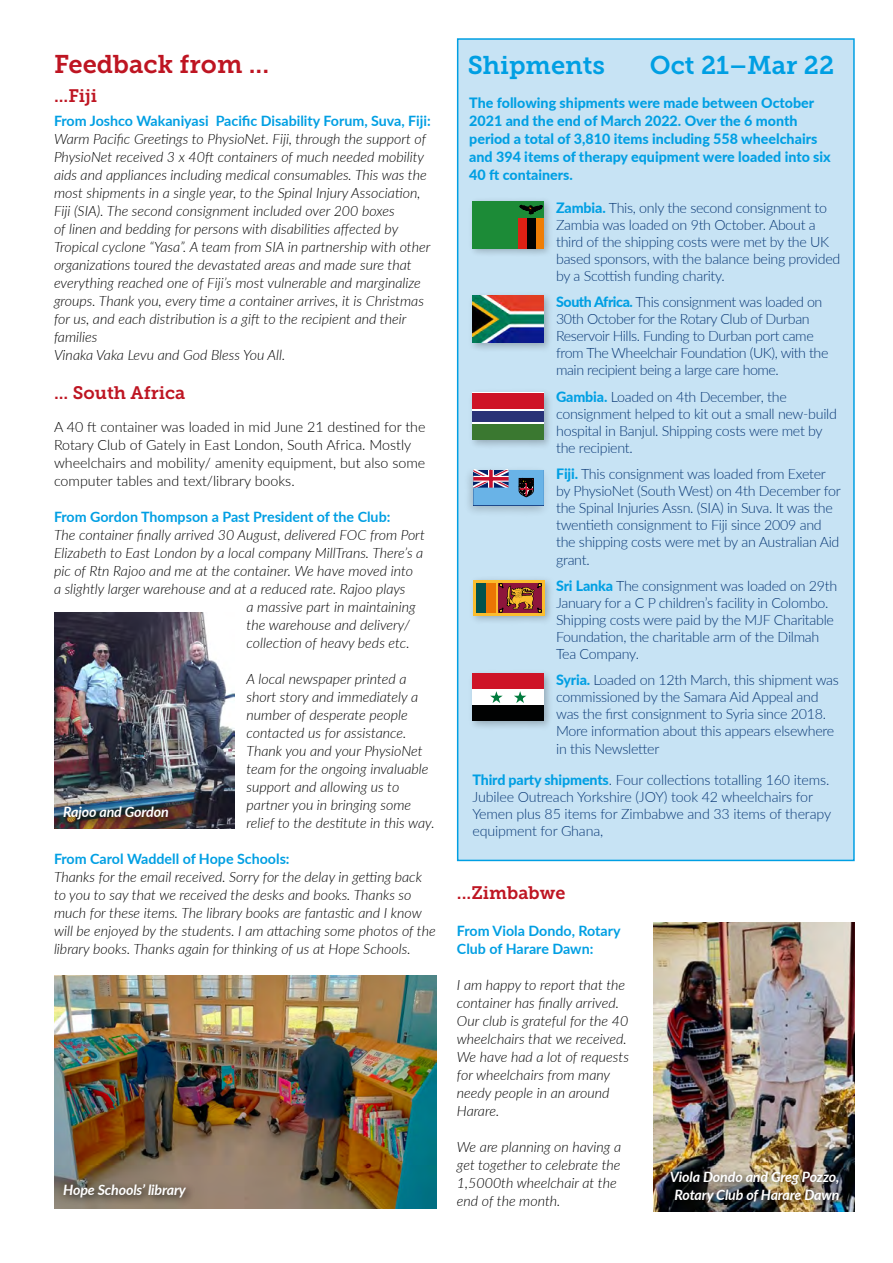
<style>
.page{position:relative;width:893px;height:1263px;background:#fff}
.page>*{position:absolute;margin:0;border:0;box-sizing:border-box;transform-origin:0 0}
.t1{font:25.5px "Museo Slab 700";color:#009fe3}
.t2{font:25.5px "Museo Slab 700";color:#be1522}
.Header_small{font:18px "Museo Slab 700";color:#be1522}
.Body{font:italic 300 14.25px/18px "Lato";color:#000}
.Shipments{font:300 14.25px/17.1px "Lato";letter-spacing:-.02em;color:#093875}
.Body-2{font:800 14.25px/18px "Lato";color:#009fe3}
.Body-3{font:300 14.25px/18px "Lato";color:#000}
.Body-4{font:700 14.25px/18px "Lato";color:#009fe3}
.Picture_credit{font:italic 700 14.25px "Lato";letter-spacing:-.01em;color:#fff}
.s1{font-weight:800;color:#009fe3}
</style>
<div class="page">
<div style="left:457px;top:38px;width:398px;height:823px;background:#c7e3f4;border:2px solid #009fe3"></div>
<div style="left:468px;top:291px;width:85px;height:62px;background:#000;opacity:.25"></div>
<img style="left:473px;top:295px;width:71px;height:48px">
<div style="left:468px;top:389px;width:85px;height:61px;background:#000;opacity:.25"></div>
<div style="left:473px;top:393px;width:71px;height:47px;background:#fff"></div>
<div style="left:473px;top:393px;width:71px;height:16px;background:#ce1327"></div>
<div style="left:473px;top:411px;width:71px;height:11px;background:#293277"></div>
<div style="left:473px;top:424px;width:71px;height:16px;background:#3a7830"></div>
<div style="left:468px;top:669px;width:85px;height:62px;background:#000;opacity:.25"></div>
<div style="left:473px;top:673px;width:71px;height:48px;background:#010202"></div>
<div style="left:473px;top:673px;width:71px;height:32px;background:#fff"></div>
<div style="left:473px;top:673px;width:71px;height:16px;background:#ce1327"></div>
<svg style="left:490px;top:691px;width:36px;height:12px"></svg>
<div style="left:469px;top:576px;width:85px;height:49px;background:#000;opacity:.25"></div>
<div style="left:473px;top:580px;width:71px;height:36px;background:#fbbd2e"></div>
<div style="left:476px;top:583px;width:20px;height:30px;background:#eb7504"></div>
<div style="left:476px;top:583px;width:10px;height:30px;background:#02534e"></div>
<svg style="left:499px;top:583px;width:43px;height:30px"></svg>
<div style="left:468px;top:197px;width:85px;height:61px;background:#000;opacity:.25"></div>
<div style="left:473px;top:201px;width:71px;height:48px;background:#1c8b37"></div>
<div style="left:518px;top:218px;width:17px;height:31px;background:#df2014"></div>
<div style="left:527px;top:218px;width:17px;height:31px;background:#ef7d05"></div>
<div style="left:527px;top:218px;width:8px;height:31px;background:#010202"></div>
<svg style="left:520px;top:205px;width:22px;height:9px"></svg>
<div style="left:462px;top:465px;width:88px;height:52px;background:#000;opacity:.2"></div>
<svg style="left:473px;top:470px;width:71px;height:35px;background:#708db7"></svg>
<img style="left:54px;top:613px;width:181px;height:216px">
<img style="left:54px;top:975px;width:382px;height:234px">
<img style="left:653px;top:922px;width:202px;height:290px">
<div style="left:665px;top:1165px;width:184px;height:46px;background:#000;opacity:.75"></div>
<div style="left:58px;top:1179px;width:138px;height:28px;background:#000;opacity:.75"></div>
<div style="left:58px;top:800px;width:121px;height:29px;background:#000;opacity:.75"></div>
<p class="t2" style="left:54px;top:50px;width:217px">Feedback from ...</p>
<p class="Header_small" style="left:54px;top:85px;width:45px">...Fiji</p>
<p class="t1" style="left:468px;top:51px;width:139px">Shipments</p>
<p class="t1" style="left:650px;top:51px;width:186px">Oct 21–Mar 22</p>
<p class="Body-2" style="left:469px;top:93px;width:363px">The following shipments were made between October 2021 and the end of March 2022. Over the 6 month period a total of 3,810 items including 558 wheelchairs and 394 items of therapy equipment were loaded into six 40 ft containers.</p>
<p class="Body-4" style="left:54px;top:111px;width:378px">From Joshco Wakaniyasi Pacific Disability Forum, Suva, Fiji:</p>
<p class="Body" style="left:54px;top:130px;width:378px">Warm Pacific Greetings to PhysioNet. Fiji, through the support of PhysioNet received 3 x 40ft containers of much needed mobility aids and appliances including medical consumables. This was the most shipments in a single year, to the Spinal Injury Association, Fiji (SIA). The second consignment included over 200 boxes<br>of linen and bedding for persons with disabilities affected by Tropical cyclone “Yasa”. A team from SIA in partnership with other organizations toured the devastated areas and made sure that everything reached one of Fiji’s most vulnerable and marginalize groups. Thank you, every time a container arrives, it is Christmas for us, and each distribution is a gift to the recipient and their families</p>
<p class="Body" style="left:54px;top:346px;width:233px">Vinaka Vaka Levu and God Bless You All.</p>
<p class="Shipments" style="left:556px;top:198px;width:286px"><span class="s1">Zambia.</span> This, only the second consignment to Zambia was loaded on 9th October. About a third of the shipping costs were met by the UK based sponsors, with the balance being provided by a Scottish funding charity.</p>
<p class="Shipments" style="left:556px;top:293px;width:274px"><span class="s1">South Africa.</span> This consignment was loaded on 30th October for the Rotary Club of Durban Reservoir Hills. Funding to Durban port came from The Wheelchair Foundation (UK), with the main recipient being a large care home.</p>
<p class="Shipments" style="left:556px;top:387px;width:282px"><span class="s1">Gambia.</span> Loaded on 4th December, the consignment helped to kit out a small new-build hospital in Banjul. Shipping costs were met by the recipient.</p>
<p class="Shipments" style="left:556px;top:465px;width:286px"><span class="s1">Fiji.</span> This consignment was loaded from Exeter by PhysioNet (South West) on 4th December for the Spinal Injuries Assn. (SIA) in Suva. It was the twentieth consignment to Fiji since 2009 and the shipping costs were met by an Australian Aid grant.</p>
<p class="Shipments" style="left:556px;top:576px;width:283px"><span class="s1">Sri Lanka</span> The consignment was loaded on 29th January for a C P children’s facility in Colombo.<br>Shipping costs were paid by the MJF Charitable Foundation, the charitable arm of the Dilmah Tea Company.</p>
<p class="Shipments" style="left:556px;top:671px;width:284px"><span class="s1">Syria.</span> Loaded on 12th March, this shipment was commissioned by the Samara Aid Appeal and was the first consignment to Syria since 2018.<br>More information about this appears elsewhere in this Newsletter</p>
<p class="Header_small" style="left:54px;top:383px;width:133px">... South Africa</p>
<p class="Body-3" style="left:54px;top:418px;width:373px">A 40 ft container was loaded in mid June 21 destined for the Rotary Club of Gately in East London, South Africa. Mostly wheelchairs and mobility/ amenity equipment, but also some computer tables and text/library books.</p>
<p class="Body-4" style="left:54px;top:507px;width:338px">From Gordon Thompson a Past President of the Club:</p>
<p class="Body" style="left:54px;top:526px;width:372px">The container finally arrived 30 August, delivered FOC from Port</p>
<p class="Body" style="left:54px;top:544px;width:371px">Elizabeth to East London by a local company MillTrans. There’s a</p>
<p class="Body" style="left:54px;top:562px;width:361px">pic of Rtn Rajoo and me at the container. We have moved into</p>
<p class="Body" style="left:54px;top:580px;width:353px">a slightly larger warehouse and at a reduced rate. Rajoo plays</p>
<p class="Body" style="left:247px;top:598px;width:171px">a massive part in maintaining</p>
<p class="Body" style="left:247px;top:616px;width:165px">the warehouse and delivery/</p>
<p class="Body" style="left:247px;top:634px;width:165px">collection of heavy beds etc.</p>
<p class="Body" style="left:247px;top:670px;width:173px">A local newspaper printed a short story and immediately a number of desperate people contacted us for assistance.</p>
<p class="Body" style="left:247px;top:742px;width:190px">Thank you and your PhysioNet team for the ongoing invaluable support and allowing us to partner you in bringing some relief to the destitute in this way.</p>
<p class="Body-4" style="left:54px;top:849px;width:237px">From Carol Waddell of Hope Schools:</p>
<p class="Body" style="left:54px;top:868px;width:383px">Thanks for the email received. Sorry for the delay in getting back to you to say that we received the desks and books. Thanks so much for these items. The library books are fantastic and I know will be enjoyed by the students. I am attaching some photos of the library books. Thanks again for thinking of us at Hope Schools.</p>
<p class="Shipments" style="left:472px;top:770px;width:360px"><span class="s1">Third party shipments</span>. Four collections totalling 160 items.<br>Jubilee Outreach Yorkshire (JOY) took 42 wheelchairs for Yemen plus 85 items for Zimbabwe and 33 items of therapy equipment for Ghana,</p>
<p class="Picture_credit" style="left:63px;top:801px;width:107px">Rajoo and Gordon</p>
<p class="Header_small" style="left:457px;top:882px;width:110px">...Zimbabwe</p>
<p class="Body-4" style="left:457px;top:921px;width:165px">From Viola Dondo, Rotary<br>Club of Harare Dawn:</p>
<p class="Body" style="left:457px;top:976px;width:170px">I am happy to report that the container has finally arrived.</p>
<p class="Body" style="left:457px;top:1012px;width:174px">Our club is grateful for the 40 wheelchairs that we received.<br>We have had a lot of requests for wheelchairs from many needy people in an around<br>Harare.</p>
<p class="Body" style="left:457px;top:1138px;width:166px">We are planning on having a get together to celebrate the<br>1,5000th wheelchair at the end of the month.</p>
<p class="Picture_credit" style="left:670px;top:1166px;width:171px">Viola Dondo and Greg Pozzo,</p>
<p class="Picture_credit" style="left:63px;top:1179px;width:124px">Hope Schools’ library</p>
<p class="Picture_credit" style="left:675px;top:1184px;width:167px">Rotary Club of Harare Dawn</p>
</div>
